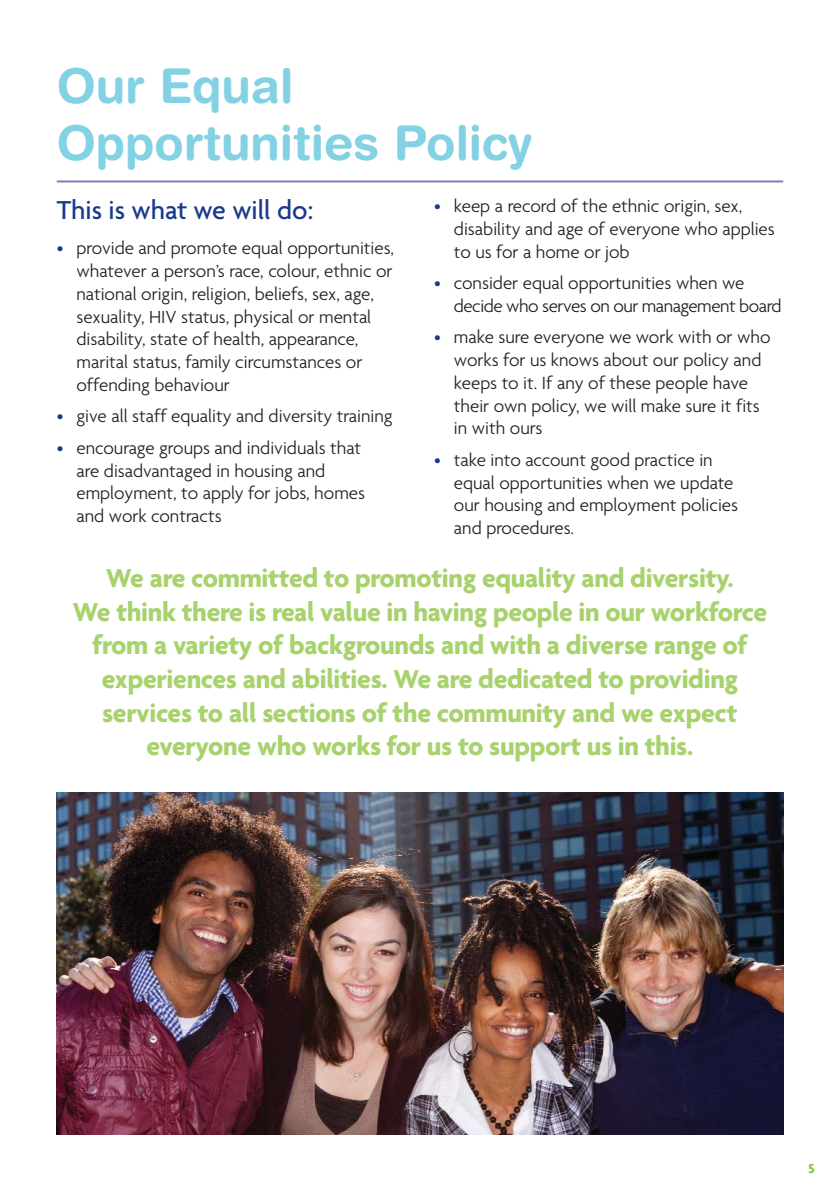
<style>
.page{position:relative;width:840px;height:1191px;background:#fff}
.page>*{position:absolute;margin:0;border:0;box-sizing:border-box;transform-origin:0 0}
.t1{font:700 48px/57.6px "Helvetica Rounded";color:#83d2e4}
.t2{font:700 28px/33.6px "Agenda";letter-spacing:-.01em;color:#a8d26d;text-align:center}
.t3{font:500 28px "Agenda";color:#19398a}
.t4{font:300 19px/22.8px "Agenda";color:#231f20}
.t5{font:300 19px/22.8px "Agenda";letter-spacing:-.025em;color:#231f20}
.t6{font:700 14px "Agenda";color:#8cc63f}
.s1{color:#19398a}
</style>
<div class="page">
<hr style="left:57px;top:180px;width:725px;height:2px;background:#7d82b7">
<img style="left:57px;top:792px;width:725px;height:342px">
<h1 class="t1" style="left:57px;top:61px;width:476px">Our Equal<br>Opportunities Policy</h1>
<h2 class="t3" style="left:57px;top:199px;width:258px">This is what we will do:</h2>
<p class="t4" style="left:76px;top:238px;width:319px;text-indent:-20px"><span class="s1">•</span> provide and promote equal opportunities, whatever a person’s race, colour, ethnic or national origin, religion, beliefs, sex, age, sexuality, HIV status, physical or mental disability, state of health, appearance, marital status, family circumstances or offending behaviour</p>
<p class="t4" style="left:57px;top:406px;width:337px"><span class="s1">•</span> give all staff equality and diversity training</p>
<p class="t4" style="left:76px;top:438px;width:290px;text-indent:-20px"><span class="s1">•</span> encourage groups and individuals that are disadvantaged in housing and employment, to apply for jobs, homes and work contracts</p>
<p class="t4" style="left:453px;top:196px;width:322px;text-indent:-20px"><span class="s1">•</span> keep a record of the ethnic origin, sex, disability and age of everyone who applies to us for a home or job</p>
<p class="t5" style="left:453px;top:273px;width:329px;text-indent:-20px"><span class="s1">•</span> consider equal opportunities when we decide who serves on our management board</p>
<p class="t4" style="left:453px;top:327px;width:318px;text-indent:-20px"><span class="s1">•</span> make sure everyone we work with or who works for us knows about our policy and keeps to it. If any of these people have their own policy, we will make sure it fits in with ours</p>
<p class="t4" style="left:453px;top:450px;width:285px;text-indent:-20px"><span class="s1">•</span> take into account good practice in equal opportunities when we update our housing and employment policies and procedures.</p>
<p class="t2" style="left:73px;top:563px;width:695px">We are committed to promoting equality and diversity.<br>We think there is real value in having people in our workforce from a variety of backgrounds and with a diverse range of experiences and abilities. We are dedicated to providing services to all sections of the community and we expect everyone who works for us to support us in this.</p>
<p class="t6" style="left:807px;top:1162px;width:8px">5</p>
</div>
